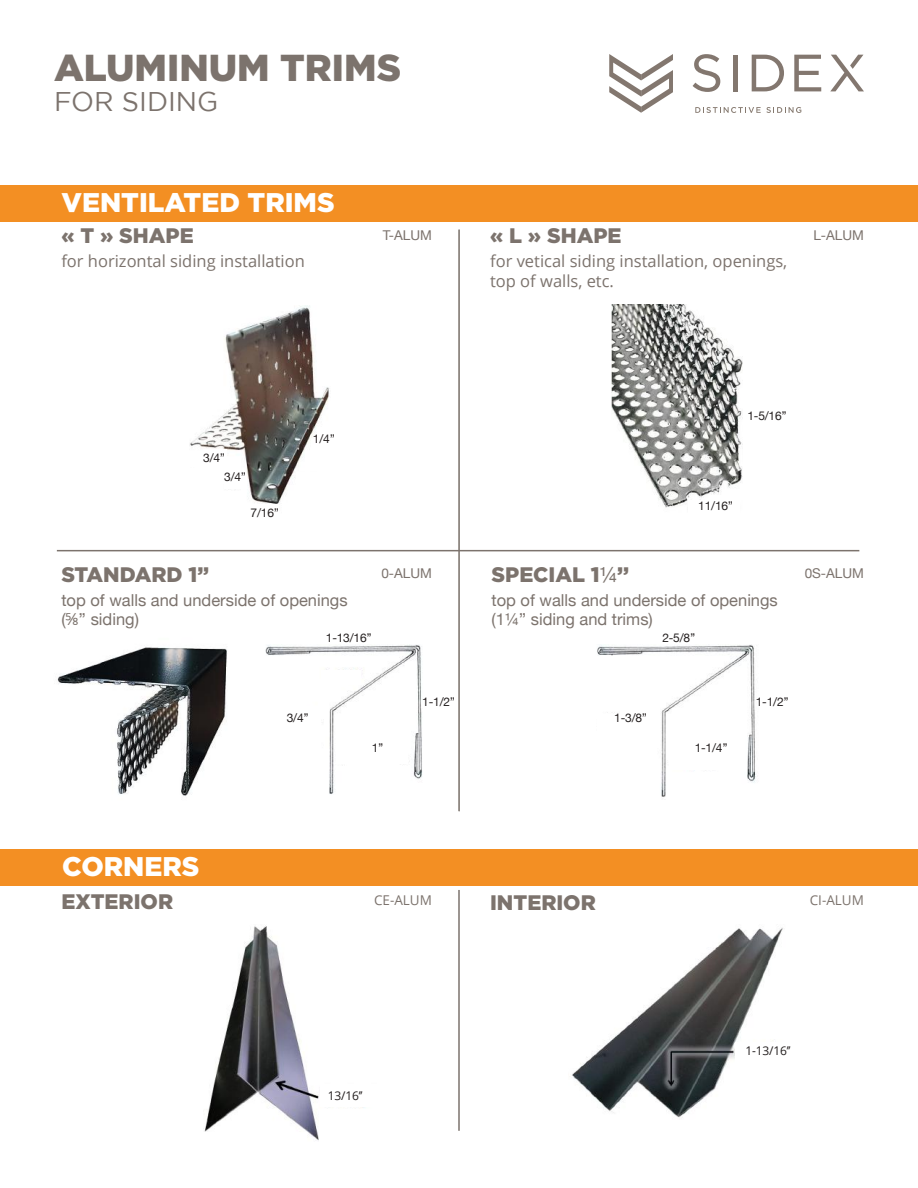
<style>
.page{position:relative;width:918px;height:1188px;background:#fff}
.page>*{position:absolute;margin:0;border:0;box-sizing:border-box;transform-origin:0 0}
.t1{font:900 37.5px "Gotham";color:#7c736d}
.t2{font:900 27px "Gotham";color:#fff}
.t3{font:27px "Gotham";color:#7c736d}
.t4{font:900 21px "Gotham";color:#7c736d}
.t5{font:16.5px/19.5px "Helvetica Neue";color:#7c736d}
.t6{font:16.5px/19.5px "Open Sans";color:#7c736d}
.t7{font:13.5px "Helvetica Neue";color:#7c736d}
.t8{font:13.5px "Open Sans";color:#7c736d}
.t9{font:12px/18.9px "Helvetica Neue";letter-spacing:-.015em;color:#241f1f}
.t10{font:12px "Open Sans";letter-spacing:-.015em;color:#241f1f}
.s1{font-family:"Open Sans"}
.s2{font-family:"Helvetica Neue";font-weight:400}
</style>
<div class="page">
<hr style="left:458px;top:890px;width:2px;height:241px;background:#7c736d">
<img style="left:572px;top:928px;width:211px;height:190px">
<div style="left:736px;top:1042px;width:60px;height:26px;background:#fff"></div>
<img style="left:204px;top:925px;width:161px;height:216px">
<div style="left:320px;top:1084px;width:61px;height:23px;background:#fff"></div>
<div style="left:0;top:849px;width:918px;height:36px;background:#f38f23"></div>
<hr style="left:57px;top:550px;width:802px;height:1px;background:#7c736d">
<hr style="left:458px;top:230px;width:2px;height:581px;background:#7c736d">
<img style="left:597px;top:645px;width:159px;height:152px">
<svg style="left:601px;top:655px;width:31px;height:57px"></svg>
<div style="left:598px;top:718px;width:59px;height:51px;background:#fff"></div>
<div style="left:669px;top:716px;width:75px;height:54px;background:#fff"></div>
<img style="left:265px;top:645px;width:157px;height:149px">
<div style="left:321px;top:670px;width:40px;height:15px;background:#fff"></div>
<div style="left:264px;top:706px;width:57px;height:64px;background:#fff"></div>
<div style="left:336px;top:719px;width:71px;height:45px;background:#fff"></div>
<img style="left:57px;top:647px;width:170px;height:149px">
<img style="left:612px;top:304px;width:130px;height:204px">
<div style="left:688px;top:500px;width:52px;height:20px;background:#fff"></div>
<svg style="left:609px;top:54px;width:64px;height:59px"></svg>
<svg style="left:693px;top:54px;width:27px;height:38px"></svg>
<hr style="left:733px;top:55px;width:4px;height:36px;background:#83776f">
<svg style="left:752px;top:55px;width:32px;height:36px"></svg>
<svg style="left:794px;top:55px;width:27px;height:36px"></svg>
<svg style="left:830px;top:55px;width:34px;height:36px"></svg>
<svg style="left:695px;top:107px;width:106px;height:6px"></svg>
<img style="left:190px;top:306px;width:139px;height:198px">
<div style="left:204px;top:449px;width:23px;height:13px;background:#fff"></div>
<div style="left:179px;top:454px;width:22px;height:13px;background:#fff"></div>
<div style="left:224px;top:477px;width:23px;height:12px;background:#fff"></div>
<div style="left:296px;top:472px;width:22px;height:12px;background:#fff"></div>
<div style="left:0;top:185px;width:918px;height:37px;background:#f38f23"></div>
<h1 class="t1" style="left:54px;top:46px;width:349px">ALUMINUM TRIMS</h1>
<h2 class="t3" style="left:54px;top:87px;width:166px">FOR SIDING</h2>
<h2 class="t2" style="left:62px;top:187px;width:275px">VENTILATED TRIMS</h2>
<p class="t4" style="left:61px;top:224px;width:134px">« T » SHAPE</p>
<p class="t7" style="left:383px;top:227px;width:51px">T-ALUM</p>
<p class="t6" style="left:61px;top:251px;width:245px">for horizontal siding installation</p>
<p class="t4" style="left:490px;top:224px;width:133px">« L » SHAPE</p>
<p class="t7" style="left:813px;top:227px;width:52px">L-ALUM</p>
<p class="t6" style="left:490px;top:251px;width:299px">for vetical siding installation, openings, top of walls, etc.</p>
<p class="t9" style="left:224px;top:448px;width:24px;text-indent:-21px">3/4’’<br>3/4’’</p>
<p class="t9" style="left:251px;top:503px;width:30px">7/16’’</p>
<p class="t9" style="left:313px;top:430px;width:24px">1/4’’</p>
<p class="t4" style="left:61px;top:562px;width:149px">STANDARD 1’’</p>
<p class="t7" style="left:381px;top:565px;width:52px">0-ALUM</p>
<p class="t5" style="left:61px;top:590px;width:288px">top of walls and underside of openings (<span class="s1">⅝</span>’’ siding)</p>
<p class="t9" style="left:326px;top:628px;width:47px">1-13/16’’</p>
<p class="t9" style="left:287px;top:708px;width:24px">3/4’’</p>
<p class="t9" style="left:372px;top:738px;width:13px">1’’</p>
<p class="t9" style="left:422px;top:693px;width:34px">1-1/2’’</p>
<p class="t9" style="left:747px;top:406px;width:41px">1-5/16’’</p>
<p class="t9" style="left:698px;top:496px;width:36px">11/16’’</p>
<p class="t4" style="left:492px;top:562px;width:139px">SPECIAL 1<span class="s2">¼</span>’’</p>
<p class="t7" style="left:805px;top:565px;width:61px">0S-ALUM</p>
<p class="t5" style="left:492px;top:590px;width:288px">top of walls and underside of openings (1¼’’ siding and trims)</p>
<p class="t9" style="left:662px;top:628px;width:34px">2-5/8’’</p>
<p class="t9" style="left:614px;top:708px;width:34px">1-3/8’’</p>
<p class="t9" style="left:695px;top:738px;width:34px">1-1/4’’</p>
<p class="t9" style="left:756px;top:693px;width:34px">1-1/2’’</p>
<h2 class="t2" style="left:62px;top:851px;width:139px">CORNERS</h2>
<p class="t4" style="left:61px;top:890px;width:113px">EXTERIOR</p>
<p class="t8" style="left:374px;top:891px;width:59px">CE-ALUM</p>
<p class="t4" style="left:490px;top:890px;width:107px">INTERIOR</p>
<p class="t8" style="left:810px;top:891px;width:56px">CI-ALUM</p>
<p class="t10" style="left:328px;top:1088px;width:36px">13/16’’</p>
<p class="t10" style="left:746px;top:1043px;width:47px">1-13/16’’</p>
</div>
